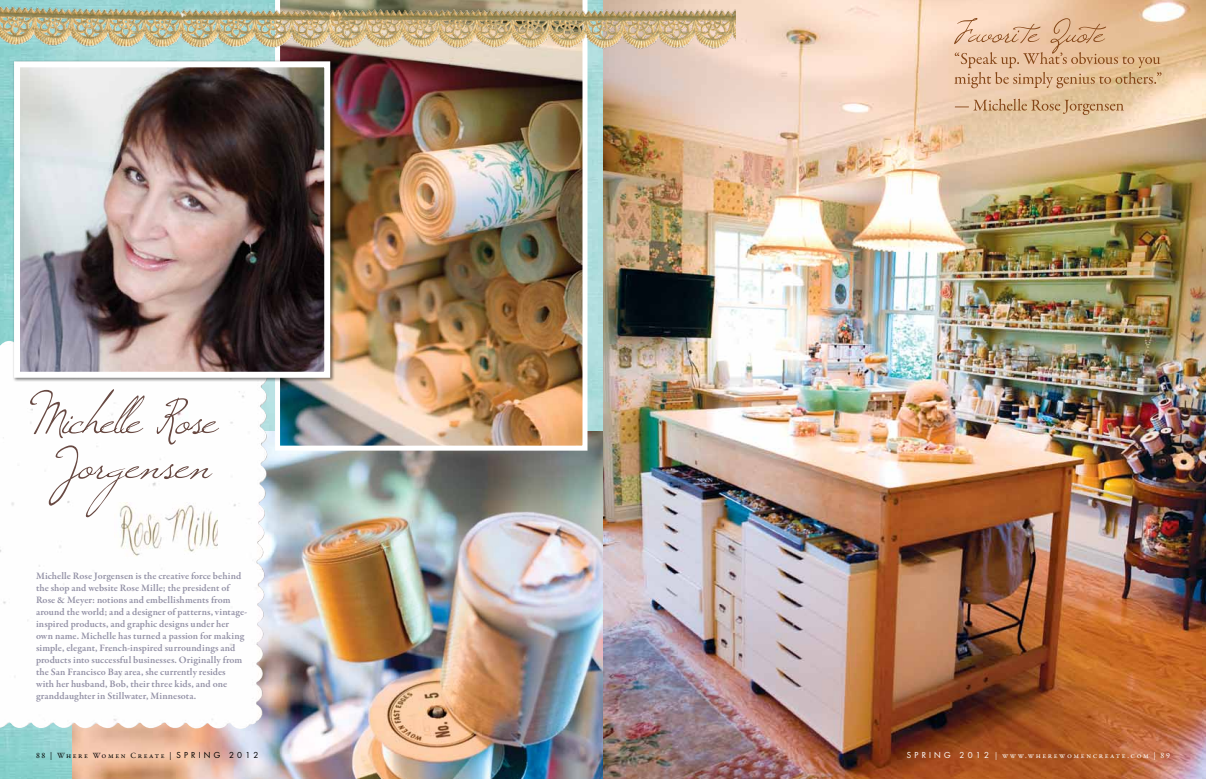
<style>
.page{position:relative;width:1206px;height:779px;background:#fff}
.page>*{position:absolute;margin:0;border:0;box-sizing:border-box;transform-origin:0 0}
.t1{font:600 10px/12px "Garamond Premr Pro";letter-spacing:.005em;color:#9290a5}
.t2{font:8px "Garamond Premr Pro";letter-spacing:.2em;color:#fff}
.t3{font:8px "Garamond Premr Pro";letter-spacing:.2em;color:#000}
.s1{font-family:"Futura"}
</style>
<div class="page">
<img style="left:73px;top:431px;width:530px;height:347px">
<img style="left:0;top:340px;width:269px;height:389px">
<img style="left:603px;top:0;width:603px;height:778px">
<img style="left:275px;top:57px;width:313px;height:393px">
<div style="left:12px;top:60px;width:323px;height:322px;background:#000;opacity:.5"></div>
<img style="left:21px;top:68px;width:302px;height:303px">
<div style="left:14px;top:61px;width:316px;height:317px;border:6px solid #fff"></div>
<img style="left:0;top:0;width:735px;height:57px">
<svg style="left:955px;top:99px;width:169px;height:16px;background:#d6b38d"></svg>
<svg style="left:954px;top:18px;width:208px;height:70px;background:#e0b994"></svg>
<img style="left:115px;top:517px;width:102px;height:39px">
<svg style="left:30px;top:389px;width:189px;height:128px"></svg>
<p class="t1" style="left:36px;top:570px;width:213px">Michelle Rose Jorgensen is the creative force behind the shop and website Rose Mille; the president of Rose &amp; Meyer: notions and embellishments from around the world; and a designer of patterns, vintage&shy;inspired products, and graphic designs under her own name. Michelle has turned a passion for making simple, elegant, French-inspired surroundings and products into successful businesses. Originally from the San Francisco Bay area, she currently resides<br>with her husband, Bob, their three kids, and one granddaughter in Stillwater, Minnesota.</p>
<p class="t3" style="left:36px;top:750px;width:224px">88 | Where Women Create | <span class="s1">S P R I N G</span> <span class="s1">2 0 1 2</span></p>
<p class="t2" style="left:907px;top:750px;width:265px"><span class="s1">S P R I N G</span> <span class="s1">2 0 1 2</span> | www.wherewomencreate.com | 89</p>
</div>
